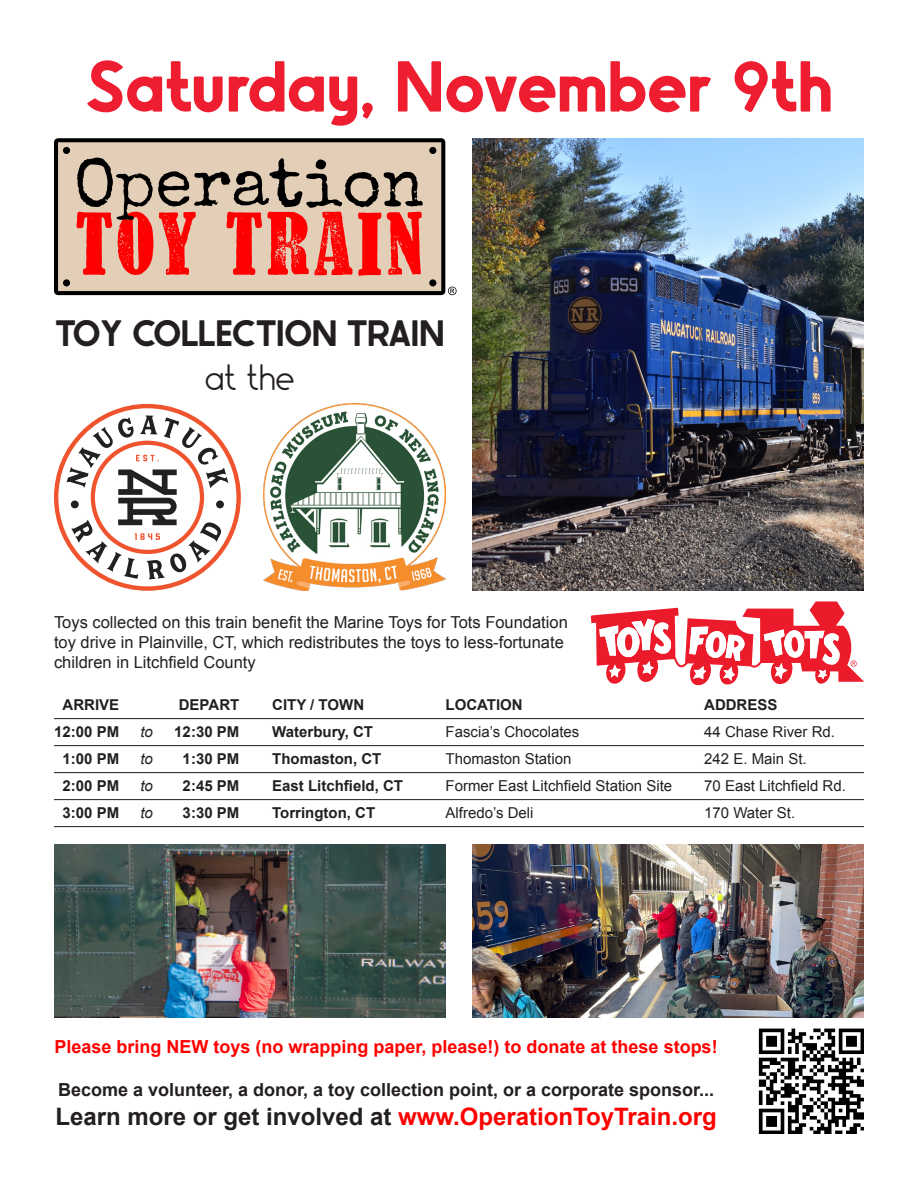
<style>
.page{position:relative;width:918px;height:1188px;background:#fff}
.page>*{position:absolute;margin:0;border:0;box-sizing:border-box;transform-origin:0 0}
.t1{font:700 72px "Avocado Sans";color:#ee1d30}
.t2{font:700 36.75px "Avocado Sans";color:#231f20}
.t3{font:100 36.75px "Avocado Sans";color:#231f20}
.t4{font:700 24px "Arial";color:#f00}
.t5{font:700 18px "Arial";color:#231f20}
.t6{font:700 18px "Arial";color:#f00}
.t7{font:16.5px/19.8px "Arial";color:#231f20}
.t8{font:700 15px/27px "Arial";color:#231f20;text-align:center}
.t9{font:15px/27px "Arial";color:#231f20}
.t10{font:italic 15px/27px "Arial";color:#231f20;text-align:justify}
.s1{color:#231f20}
</style>
<div class="page">
<svg style="left:54px;top:404px;width:187px;height:187px"></svg>
<div style="left:71px;top:500px;width:8px;height:8px;background:#21211f;border-radius:50%"></div>
<div style="left:216px;top:500px;width:8px;height:8px;background:#21211f;border-radius:50%"></div>
<img style="left:263px;top:404px;width:183px;height:187px">
<img style="left:472px;top:138px;width:392px;height:453px">
<svg style="left:54px;top:138px;width:391px;height:157px;background:#b6a694"></svg>
<div style="left:63px;top:147px;width:7px;height:7px;background:#000;border-radius:50%"></div>
<div style="left:429px;top:147px;width:7px;height:7px;background:#000;border-radius:50%"></div>
<div style="left:63px;top:279px;width:7px;height:7px;background:#000;border-radius:50%"></div>
<div style="left:429px;top:279px;width:7px;height:7px;background:#000;border-radius:50%"></div>
<svg style="left:77px;top:158px;width:346px;height:118px;background:#cf8072"></svg>
<svg style="left:448px;top:287px;width:9px;height:8px"></svg>
<hr style="left:54px;top:718px;width:810px;height:1px;background:#231f20">
<hr style="left:54px;top:745px;width:810px;height:1px;background:#231f20">
<hr style="left:54px;top:772px;width:810px;height:1px;background:#231f20">
<hr style="left:54px;top:799px;width:810px;height:1px;background:#231f20">
<hr style="left:54px;top:826px;width:810px;height:1px;background:#231f20">
<svg style="left:591px;top:601px;width:273px;height:84px"></svg>
<img style="left:758px;top:1028px;width:106px;height:106px">
<img style="left:54px;top:845px;width:392px;height:172px">
<img style="left:472px;top:845px;width:392px;height:172px">
<h1 class="t1" style="left:85px;top:53px;width:749px">Saturday, November 9th</h1>
<h2 class="t2" style="left:55px;top:316px;width:390px">TOY COLLECTION TRAIN</h2>
<h2 class="t3" style="left:205px;top:361px;width:91px">at the</h2>
<p class="t7" style="left:54px;top:613px;width:515px">Toys collected on this train benefit the Marine Toys for Tots Foundation toy drive in Plainville, CT, which redistributes the toys to less-fortunate children in Litchfield County</p>
<p class="t8" style="left:54px;top:692px;width:67px">ARRIVE<br>12:00 PM<br>1:00 PM<br>2:00 PM<br>3:00 PM</p>
<p class="t8" style="left:174px;top:692px;width:67px">DEPART<br>12:30 PM<br>1:30 PM<br>2:45 PM<br>3:30 PM</p>
<p class="t8" style="left:272px;top:692px;width:132px;text-align:left">CITY / TOWN<br>Waterbury, CT<br>Thomaston, CT<br>East Litchfield, CT<br>Torrington, CT</p>
<p class="t8" style="left:446px;top:692px;width:79px">LOCATION</p>
<p class="t9" style="left:446px;top:719px;width:228px">Fascia’s Chocolates<br>Thomaston Station<br>Former East Litchfield Station Site<br>Alfredo’s Deli</p>
<p class="t10" style="left:140px;top:719px;width:14px">to to to to</p>
<p class="t8" style="left:704px;top:692px;width:75px">ADDRESS</p>
<p class="t9" style="left:704px;top:719px;width:143px">44 Chase River Rd.<br>242 E. Main St.<br>70 East Litchfield Rd.<br>170 Water St.</p>
<p class="t6" style="left:55px;top:1035px;width:665px">Please bring NEW toys (no wrapping paper, please!) to donate at these stops!</p>
<p class="t5" style="left:58px;top:1078px;width:658px">Become a volunteer, a donor, a toy collection point, or a corporate sponsor...</p>
<h3 class="t4" style="left:55px;top:1100px;width:663px"><span class="s1">Learn more or get involved at</span> www.OperationToyTrain.org</h3>
</div>
